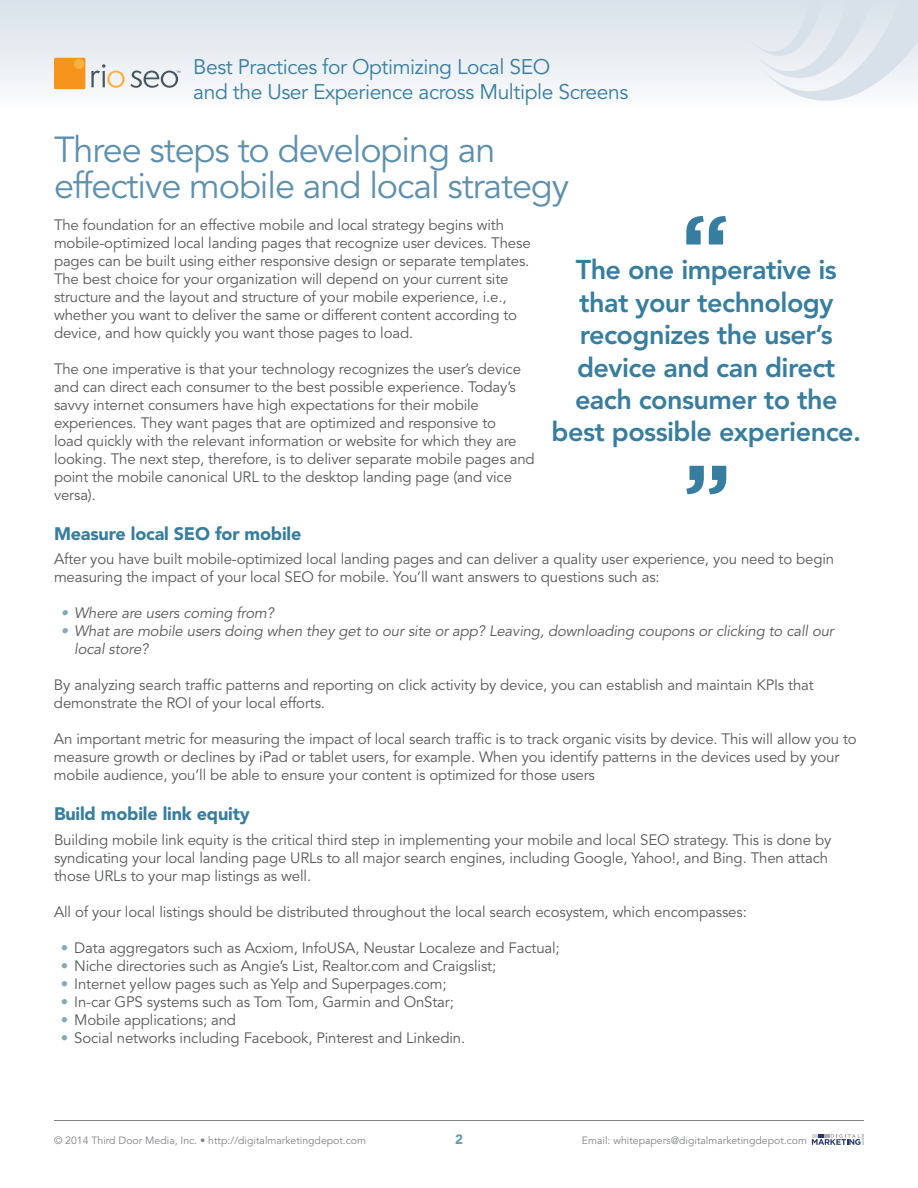
<style>
.page{position:relative;width:918px;height:1188px;background:#fff}
.page>*{position:absolute;margin:0;border:0;box-sizing:border-box;transform-origin:0 0}
.t1{font:36px/36px "Avenir";letter-spacing:-.03em;color:#5d90ae}
.t2{font:800 27px/32.4px "Avenir";letter-spacing:-.02em;color:#367d9f;text-align:center}
.t3{font:21px/25.2px "Avenir";letter-spacing:-.02em;color:#367d9f}
.t4{font:900 18px "Avenir";letter-spacing:-.01em;color:#367d9f}
.t5{font:15px/18px "Avenir";letter-spacing:-.01em;color:#58595b}
.t6{font:italic 15px/18px "Avenir";letter-spacing:-.01em;color:#58595b}
.t7{font:900 13.5px "Avenir";color:#6999b1}
.t8{font:10.5px "Avenir";color:#808285}
.s1{color:#82a8be}
</style>
<div class="page">
<div style="left:0;top:0;width:918px;height:108px;background:linear-gradient(to bottom,#d8e1ea,#fafbfc)"></div>
<svg style="left:751px;top:0;width:167px;height:108px"></svg>
<hr style="left:54px;top:1120px;width:810px;height:1px;background:#808285">
<svg style="left:812px;top:1134px;width:52px;height:11px"></svg>
<div style="left:54px;top:58px;width:31px;height:31px;background:#f7941e"></div>
<div style="left:74px;top:59px;width:10px;height:10px;background:#fbb040;border-radius:50%"></div>
<svg style="left:91px;top:64px;width:89px;height:24px"></svg>
<svg style="left:686px;top:216px;width:40px;height:28px"></svg>
<svg style="left:686px;top:466px;width:40px;height:28px"></svg>
<h3 class="t3" style="left:193px;top:55px;width:436px">Best Practices for Optimizing Local SEO<br>and the User Experience across Multiple Screens</h3>
<h1 class="t1" style="left:54px;top:133px;width:517px">Three steps to developing an effective mobile and local strategy</h1>
<p class="t5" style="left:54px;top:216px;width:478px">The foundation for an effective mobile and local strategy begins with mobile-optimized local landing pages that recognize user devices. These pages can be built using either responsive design or separate templates.<br>The best choice for your organization will depend on your current site structure and the layout and structure of your mobile experience, i.e., whether you want to deliver the same or different content according to device, and how quickly you want those pages to load.</p>
<p class="t5" style="left:54px;top:360px;width:482px">The one imperative is that your technology recognizes the user’s device and can direct each consumer to the best possible experience. Today’s savvy internet consumers have high expectations for their mobile experiences. They want pages that are optimized and responsive to<br>load quickly with the relevant information or website for which they are looking. The next step, therefore, is to deliver separate mobile pages and point the mobile canonical URL to the desktop landing page (and vice versa).</p>
<p class="t4" style="left:54px;top:522px;width:249px">Measure local SEO for mobile</p>
<p class="t5" style="left:54px;top:551px;width:782px">After you have built mobile-optimized local landing pages and can deliver a quality user experience, you need to begin measuring the impact of your local SEO for mobile. You’ll want answers to questions such as:</p>
<p class="t6" style="left:61px;top:605px;width:215px"><span class="s1">•</span> Where are users coming from?</p>
<p class="t6" style="left:74px;top:623px;width:761px;text-indent:-13px"><span class="s1">•</span> What are mobile users doing when they get to our site or app? Leaving, downloading coupons or clicking to call our local store?</p>
<p class="t5" style="left:54px;top:677px;width:761px">By analyzing search traffic patterns and reporting on click activity by device, you can establish and maintain KPIs that demonstrate the ROI of your local efforts.</p>
<p class="t5" style="left:54px;top:731px;width:804px">An important metric for measuring the impact of local search traffic is to track organic visits by device. This will allow you to measure growth or declines by iPad or tablet users, for example. When you identify patterns in the devices used by your mobile audience, you’ll be able to ensure your content is optimized for those users</p>
<p class="t4" style="left:54px;top:803px;width:197px">Build mobile link equity</p>
<p class="t5" style="left:54px;top:831px;width:779px">Building mobile link equity is the critical third step in implementing your mobile and local SEO strategy. This is done by syndicating your local landing page URLs to all major search engines, including Google, Yahoo!, and Bing. Then attach those URLs to your map listings as well.</p>
<p class="t5" style="left:54px;top:903px;width:694px">All of your local listings should be distributed throughout the local search ecosystem, which encompasses:</p>
<p class="t5" style="left:61px;top:939px;width:501px"><span class="s1">•</span> Data aggregators such as Acxiom, InfoUSA, Neustar Localeze and Factual;</p>
<p class="t5" style="left:61px;top:957px;width:437px"><span class="s1">•</span> Niche directories such as Angie’s List, Realtor.com and Craigslist;</p>
<p class="t5" style="left:61px;top:975px;width:387px"><span class="s1">•</span> Internet yellow pages such as Yelp and Superpages.com;</p>
<p class="t5" style="left:61px;top:993px;width:395px"><span class="s1">•</span> In-car GPS systems such as Tom Tom, Garmin and OnStar;</p>
<p class="t5" style="left:61px;top:1011px;width:177px"><span class="s1">•</span> Mobile applications; and</p>
<p class="t5" style="left:61px;top:1029px;width:406px"><span class="s1">•</span> Social networks including Facebook, Pinterest and Linkedin.</p>
<h2 class="t2" style="left:552px;top:254px;width:311px">The one imperative is that your technology recognizes the user’s device and can direct each consumer to the best possible experience.</h2>
<p class="t8" style="left:54px;top:1135px;width:314px">© 2014 Third Door Media, Inc. • http://digitalmarketingdepot.com</p>
<p class="t7" style="left:455px;top:1131px;width:9px">2</p>
<p class="t8" style="left:582px;top:1135px;width:227px">Email: whitepapers@digitalmarketingdepot.com</p>
</div>
